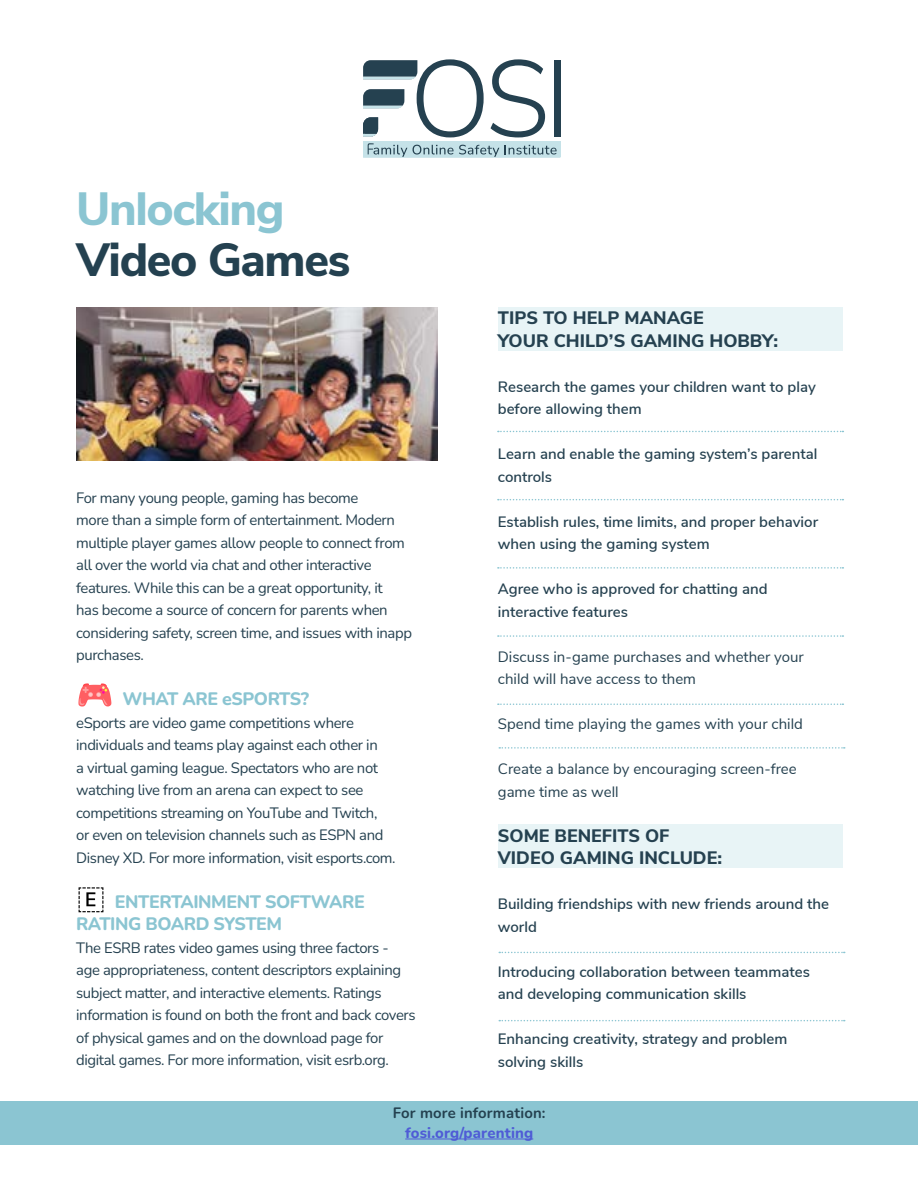
<style>
.page{position:relative;width:918px;height:1188px;background:#fff}
.page>*{position:absolute;margin:0;border:0;box-sizing:border-box;transform-origin:0 0}
.t1{font:800 46.5px "Nunito Sans";letter-spacing:-.03em;color:#244150}
.t2{font:800 46.5px "Nunito Sans";letter-spacing:-.03em;color:#8bc5d2}
.t3{font:800 18px/22.5px "Nunito Sans";color:#254150}
.t4{font:800 18px/22.5px "Nunito";letter-spacing:-.025em;color:#8bc5d2}
.t5{font:15px/22.5px "Nunito";letter-spacing:-.025em;color:#254150}
.t6{font:600 15px/22.5px "Nunito Sans";color:#254150}
.t7{font:15px/22.5px "Nunito Sans";color:#254150}
.t8{font:700 15px "Nunito";letter-spacing:.01em;color:#244150}
.t9{font:800 15px "Nunito";letter-spacing:.01em;color:#4f5cd6}
</style>
<div class="page">
<div style="left:498px;top:307px;width:344px;height:44px;background:#e8f4f6"></div>
<div style="left:498px;top:824px;width:344px;height:44px;background:#e8f4f6"></div>
<img style="left:76px;top:307px;width:361px;height:154px">
<svg style="left:363px;top:59px;width:197px;height:99px"></svg>
<div style="left:0;top:1101px;width:918px;height:44px;background:#8bc5d2"></div>
<hr style="left:405px;top:1139px;width:128px;height:1px;background:#4f5cd6">
<svg style="left:498px;top:431px;width:345px;height:1px"></svg>
<svg style="left:498px;top:499px;width:345px;height:1px"></svg>
<svg style="left:498px;top:567px;width:345px;height:2px"></svg>
<svg style="left:498px;top:635px;width:345px;height:2px"></svg>
<svg style="left:498px;top:704px;width:345px;height:1px"></svg>
<svg style="left:499px;top:747px;width:346px;height:2px"></svg>
<svg style="left:499px;top:952px;width:346px;height:1px"></svg>
<svg style="left:499px;top:1020px;width:346px;height:1px"></svg>
<h1 class="t2" style="left:76px;top:174px;width:210px">Unlocking</h1>
<h1 class="t1" style="left:76px;top:225px;width:276px">Video Games</h1>
<p class="t3" style="left:498px;top:306px;width:282px">TIPS TO HELP MANAGE<br>YOUR CHILD’S GAMING HOBBY:</p>
<p class="t6" style="left:498px;top:375px;width:320px">Research the games your children want to play before allowing them</p>
<p class="t6" style="left:498px;top:442px;width:321px">Learn and enable the gaming system’s parental controls</p>
<p class="t6" style="left:498px;top:510px;width:322px">Establish rules, time limits, and proper behavior when using the gaming system</p>
<p class="t6" style="left:498px;top:577px;width:271px">Agree who is approved for chatting and interactive features</p>
<p class="t7" style="left:498px;top:645px;width:308px">Discuss in-game purchases and whether your child will have access to them</p>
<p class="t7" style="left:498px;top:712px;width:307px">Spend time playing the games with your child</p>
<p class="t7" style="left:498px;top:757px;width:300px">Create a balance by encouraging screen-free game time as well</p>
<p class="t3" style="left:498px;top:823px;width:226px">SOME BENEFITS OF<br>VIDEO GAMING INCLUDE:</p>
<p class="t6" style="left:498px;top:892px;width:333px">Building friendships with new friends around the world</p>
<p class="t6" style="left:498px;top:960px;width:314px">Introducing collaboration between teammates and developing communication skills</p>
<p class="t6" style="left:498px;top:1027px;width:291px">Enhancing creativity, strategy and problem solving skills</p>
<p class="t8" style="left:393px;top:1102px;width:154px">For more information:</p>
<p class="t9" style="left:405px;top:1122px;width:130px">fosi.org/parenting</p>
<p class="t5" style="left:76px;top:486px;width:337px">For many young people, gaming has become<br>more than a simple form of entertainment. Modern multiple player games allow people to connect from all over the world via chat and other interactive features. While this can be a great opportunity, it<br>has become a source of concern for parents when considering safety, screen time, and issues with inapp purchases.</p>
<p class="t4" style="left:123px;top:687px;width:188px">WHAT ARE eSPORTS?</p>
<p class="t5" style="left:76px;top:711px;width:321px">eSports are video game competitions where individuals and teams play against each other in<br>a virtual gaming league. Spectators who are not watching live from an arena can expect to see competitions streaming on YouTube and Twitch,<br>or even on television channels such as ESPN and Disney XD. For more information, visit esports.com.</p>
<p class="t4" style="left:76px;top:890px;width:290px;text-indent:39px">ENTERTAINMENT SOFTWARE<br>RATING BOARD SYSTEM</p>
<p class="t5" style="left:76px;top:936px;width:341px">The ESRB rates video games using three factors - age appropriateness, content descriptors explaining subject matter, and interactive elements. Ratings information is found on both the front and back covers of physical games and on the download page for digital games. For more information, visit esrb.org.</p>
</div>
